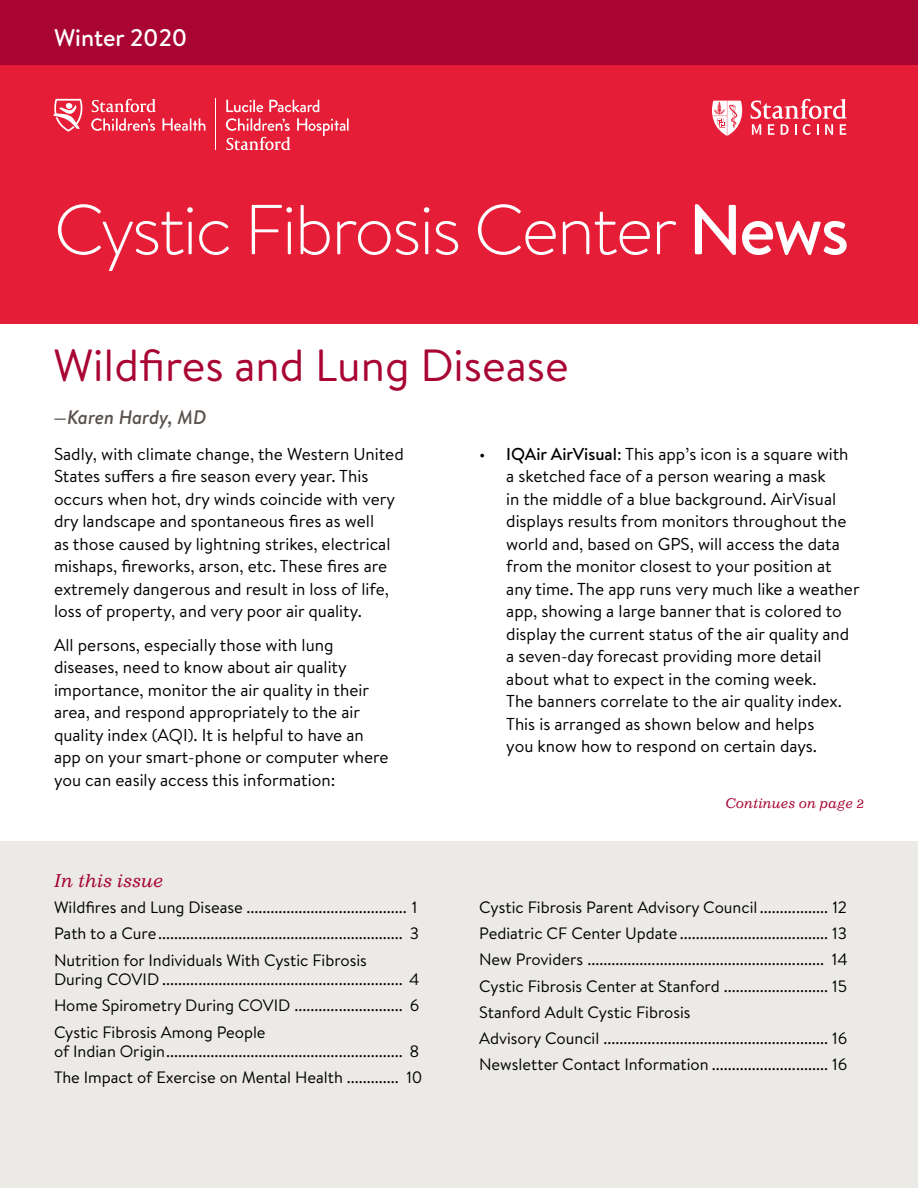
<style>
.page{position:relative;width:918px;height:1188px;background:#fff}
.page>*{position:absolute;margin:0;border:0;box-sizing:border-box;transform-origin:0 0}
.t1{font:300 70.5px "Brandon Text";letter-spacing:-.03em;color:#fff}
.t2{font:45px "Brandon Text";color:#a90533}
.t3{font:500 24px "Brandon Text";color:#fff}
.t4{font:italic 500 19.5px "Brandon Text";color:#59504b}
.t5{font:italic 18px "Impressum LT";color:#a90533}
.t6{font:17.25px/22.5px "Brandon Text";color:#000}
.t7{font:16.5px/26.2px "Brandon Text";color:#000;text-align:justify}
.t8{font:italic 13.5px "Impressum LT";color:#a90533}
.s1{font-weight:500}
</style>
<div class="page">
<div style="left:0;top:842px;width:918px;height:346px;background:#eceae7"></div>
<div style="left:0;top:40px;width:918px;height:284px;background:#e61d36"></div>
<div style="left:0;top:0;width:918px;height:65px;background:#a90533"></div>
<svg style="left:712px;top:99px;width:135px;height:37px"></svg>
<svg style="left:53px;top:99px;width:30px;height:33px"></svg>
<svg style="left:226px;top:137px;width:64px;height:13px"></svg>
<svg style="left:226px;top:118px;width:64px;height:13px"></svg>
<svg style="left:297px;top:118px;width:52px;height:18px"></svg>
<svg style="left:226px;top:100px;width:37px;height:12px"></svg>
<svg style="left:269px;top:100px;width:50px;height:12px"></svg>
<hr style="left:216px;top:99px;width:1px;height:51px;background:#fff">
<svg style="left:91px;top:118px;width:64px;height:13px"></svg>
<svg style="left:163px;top:118px;width:42px;height:13px"></svg>
<svg style="left:92px;top:99px;width:64px;height:13px"></svg>
<h3 class="t3" style="left:54px;top:22px;width:135px">Winter 2020</h3>
<h1 class="t1" style="left:54px;top:182px;width:797px">Cystic Fibrosis Center <span class="s1">News</span></h1>
<h2 class="t2" style="left:53px;top:334px;width:517px">Wildfires and Lung Disease</h2>
<p class="t4" style="left:53px;top:404px;width:155px">—Karen Hardy, MD</p>
<p class="t6" style="left:54px;top:442px;width:351px">Sadly, with climate change, the Western United States suffers a fire season every year. This occurs when hot, dry winds coincide with very dry landscape and spontaneous fires as well<br>as those caused by lightning strikes, electrical mishaps, fireworks, arson, etc. These fires are extremely dangerous and result in loss of life, loss of property, and very poor air quality.</p>
<p class="t6" style="left:54px;top:633px;width:336px">All persons, especially those with lung diseases, need to know about air quality importance, monitor the air quality in their area, and respond appropriately to the air quality index (AQI). It is helpful to have an app on your smart-phone or computer where you can easily access this information:</p>
<p class="t6" style="left:506px;top:442px;width:355px;text-indent:-27px">• <span class="s1">IQAir AirVisual</span>: This app’s icon is a square with a sketched face of a person wearing a mask<br>in the middle of a blue background. AirVisual displays results from monitors throughout the world and, based on GPS, will access the data from the monitor closest to your position at any time. The app runs very much like a weather app, showing a large banner that is colored to display the current status of the air quality and a seven-day forecast providing more detail about what to expect in the coming week.<br>The banners correlate to the air quality index.<br>This is arranged as shown below and helps<br>you know how to respond on certain days.</p>
<p class="t5" style="left:54px;top:869px;width:111px">In this issue</p>
<p class="t7" style="left:54px;top:894px;width:367px">Wildfires and Lung Disease ........................................ 1<br>Path to a Cure............................................................. 3<br>Nutrition for Individuals With Cystic Fibrosis</p>
<p class="t7" style="left:54px;top:966px;width:367px">During COVID ............................................................ 4<br>Home Spirometry During COVID ........................... 6<br>Cystic Fibrosis Among People</p>
<p class="t7" style="left:54px;top:1038px;width:370px">of Indian Origin........................................................... 8<br>The Impact of Exercise on Mental Health ............. 10</p>
<p class="t8" style="left:725px;top:795px;width:140px">Continues on page 2</p>
<p class="t7" style="left:479px;top:894px;width:370px;text-align:left">Cystic Fibrosis Parent Advisory Council ................. 12<br>Pediatric CF Center Update ..................................... 13<br>New Providers ........................................................... 14<br>Cystic Fibrosis Center at Stanford .......................... 15<br>Stanford Adult Cystic Fibrosis<br>Advisory Council ........................................................ 16<br>Newsletter Contact Information ............................. 16</p>
</div>
